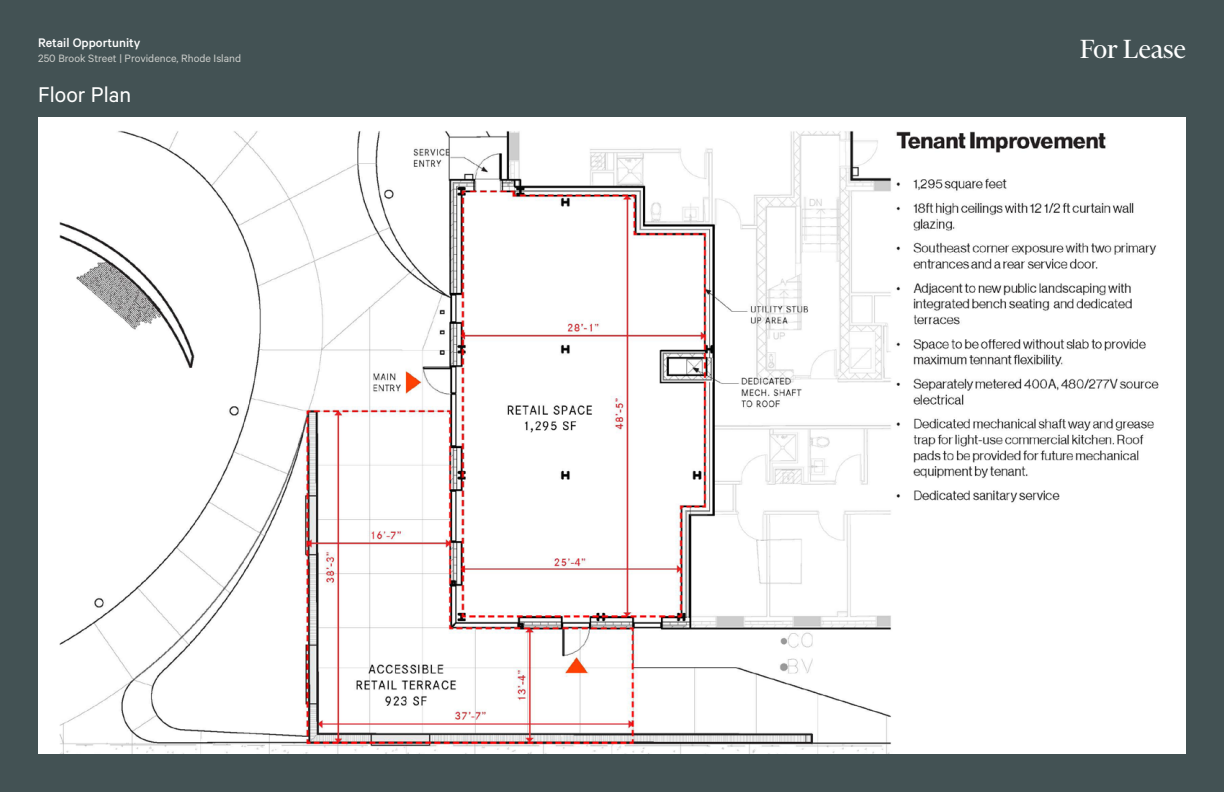
<style>
.page{position:relative;width:1224px;height:792px;background:#435254}
.page>*{position:absolute;margin:0;border:0;box-sizing:border-box;transform-origin:0 0}
.t1{font:30px "Financier Display";color:#fff}
.t2{font:24px "Calibre";color:#fff}
.t3{font:500 14px "Calibre";color:#fff}
.t4{font:12px "Calibre";color:#cbcdca}
</style>
<div class="page">
<img style="left:38px;top:117px;width:1148px;height:637px">
<p class="t3" style="left:38px;top:35px;width:104px">Retail Opportunity</p>
<p class="t4" style="left:38px;top:51px;width:204px">250 Brook Street | Providence, Rhode Island</p>
<h2 class="t2" style="left:38px;top:81px;width:95px">Floor Plan</h2>
<h1 class="t1" style="left:1080px;top:33px;width:107px">For Lease</h1>
</div>
